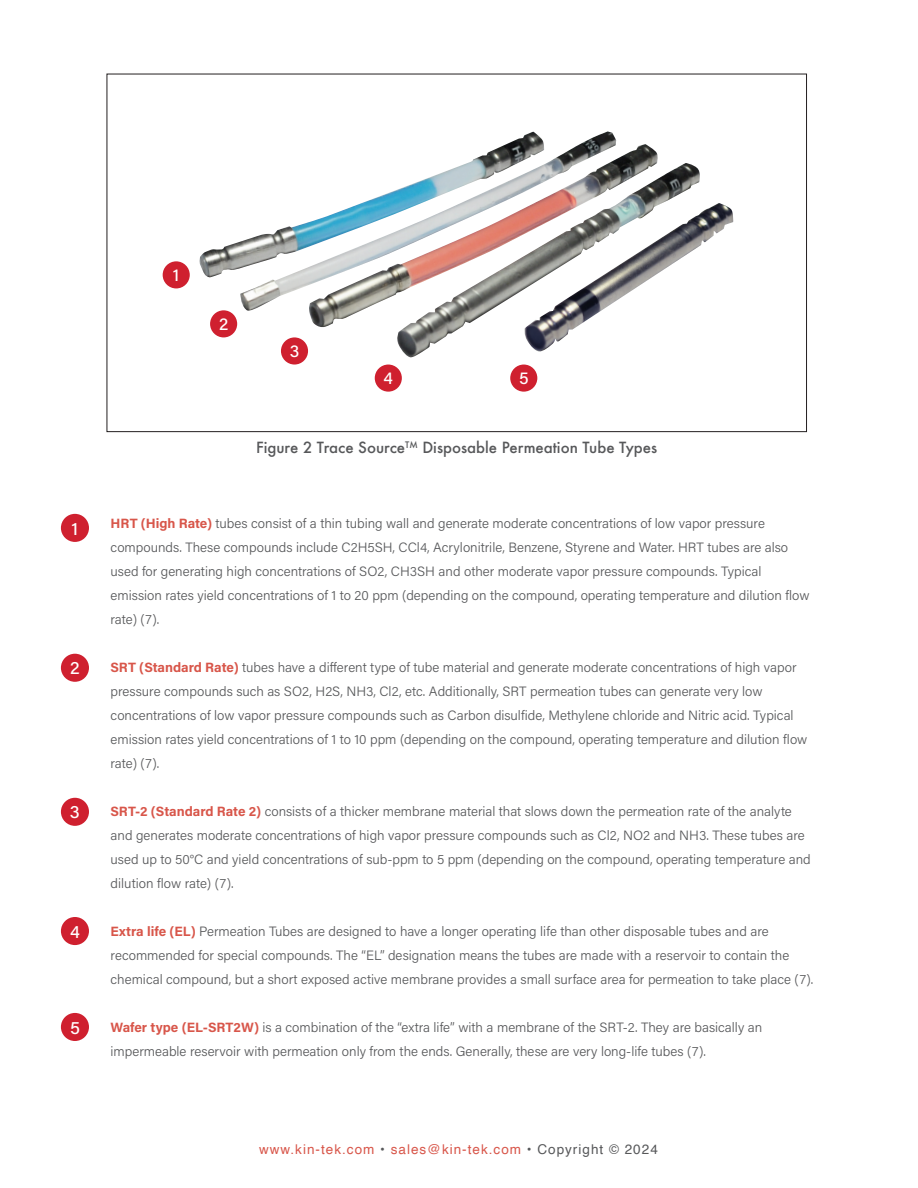
<style>
.page{position:relative;width:918px;height:1188px;background:#fff}
.page>*{position:absolute;margin:0;border:0;box-sizing:border-box;transform-origin:0 0}
.t1{font:500 18px "Acumin Pro";color:#fff}
.t2{font:500 17.4px "Acumin Pro";color:#fff}
.t3{font:500 15px "Futura";color:#57585a}
.t4{font:300 13.5px/24px "Acumin Pro";color:#57585a}
.t5{font:13.5px "Helvetica";letter-spacing:.075em;color:#d8564a}
.s1{font-weight:700;color:#d8564a}
.s2{color:#57585a}
</style>
<div class="page">
<div style="left:61px;top:514px;width:28px;height:28px;background:#cf202f;border-radius:50%"></div>
<div style="left:61px;top:654px;width:28px;height:28px;background:#cf202f;border-radius:50%"></div>
<div style="left:61px;top:798px;width:28px;height:28px;background:#cf202f;border-radius:50%"></div>
<div style="left:61px;top:917px;width:28px;height:28px;background:#cf202f;border-radius:50%"></div>
<div style="left:61px;top:1013px;width:28px;height:28px;background:#cf202f;border-radius:50%"></div>
<img style="left:199px;top:131px;width:471px;height:227px">
<div style="left:163px;top:261px;width:27px;height:27px;background:#cf202f;border-radius:50%"></div>
<div style="left:210px;top:310px;width:27px;height:27px;background:#cf202f;border-radius:50%"></div>
<div style="left:281px;top:337px;width:27px;height:28px;background:#cf202f;border-radius:50%"></div>
<div style="left:375px;top:365px;width:27px;height:27px;background:#cf202f;border-radius:50%"></div>
<div style="left:510px;top:365px;width:27px;height:27px;background:#cf202f;border-radius:50%"></div>
<h1 class="t1" style="left:72px;top:516px;width:8px">1</h1>
<h1 class="t1" style="left:70px;top:656px;width:11px">2</h1>
<h1 class="t1" style="left:70px;top:800px;width:11px">3</h1>
<h1 class="t1" style="left:70px;top:919px;width:11px">4</h1>
<h1 class="t1" style="left:70px;top:1015px;width:11px">5</h1>
<p class="t2" style="left:173px;top:263px;width:8px">1</p>
<p class="t2" style="left:219px;top:312px;width:11px">2</p>
<p class="t2" style="left:290px;top:339px;width:11px">3</p>
<p class="t2" style="left:384px;top:366px;width:11px">4</p>
<p class="t2" style="left:519px;top:366px;width:11px">5</p>
<p class="t3" style="left:256px;top:437px;width:403px">Figure 2 Trace Source<sup>TM</sup> Disposable Permeation Tube Types</p>
<p class="t4" style="left:111px;top:510px;width:701px"><span class="s1">HRT (High Rate)</span> tubes consist of a thin tubing wall and generate moderate concentrations of low vapor pressure compounds. These compounds include C2H5SH, CCl4, Acrylonitrile, Benzene, Styrene and Water. HRT tubes are also used for generating high concentrations of SO2, CH3SH and other moderate vapor pressure compounds. Typical emission rates yield concentrations of 1 to 20 ppm (depending on the compound, operating temperature and dilution flow rate) (7).</p>
<p class="t4" style="left:111px;top:655px;width:698px"><span class="s1">SRT (Standard Rate)</span> tubes have a different type of tube material and generate moderate concentrations of high vapor pressure compounds such as SO2, H2S, NH3, Cl2, etc. Additionally, SRT permeation tubes can generate very low concentrations of low vapor pressure compounds such as Carbon disulfide, Methylene chloride and Nitric acid. Typical emission rates yield concentrations of 1 to 10 ppm (depending on the compound, operating temperature and dilution flow rate) (7).</p>
<p class="t4" style="left:111px;top:799px;width:702px"><span class="s1">SRT-2 (Standard Rate 2)</span> consists of a thicker membrane material that slows down the permeation rate of the analyte and generates moderate concentrations of high vapor pressure compounds such as Cl2, NO2 and NH3. These tubes are used up to 50°C and yield concentrations of sub-ppm to 5 ppm (depending on the compound, operating temperature and dilution flow rate) (7).</p>
<p class="t4" style="left:111px;top:919px;width:704px"><span class="s1">Extra life (EL)</span> Permeation Tubes are designed to have a longer operating life than other disposable tubes and are recommended for special compounds. The “EL” designation means the tubes are made with a reservoir to contain the chemical compound, but a short exposed active membrane provides a small surface area for permeation to take place (7).</p>
<p class="t4" style="left:111px;top:1015px;width:653px"><span class="s1">Wafer type (EL-SRT2W)</span> is a combination of the “extra life” with a membrane of the SRT-2. They are basically an impermeable reservoir with permeation only from the ends. Generally, these are very long-life tubes (7).</p>
<p class="t5" style="left:259px;top:1139px;width:400px">www.kin-tek.com <span class="s2">•</span> sales@kin-tek.com <span class="s2">• Copyright © 2024</span></p>
</div>
